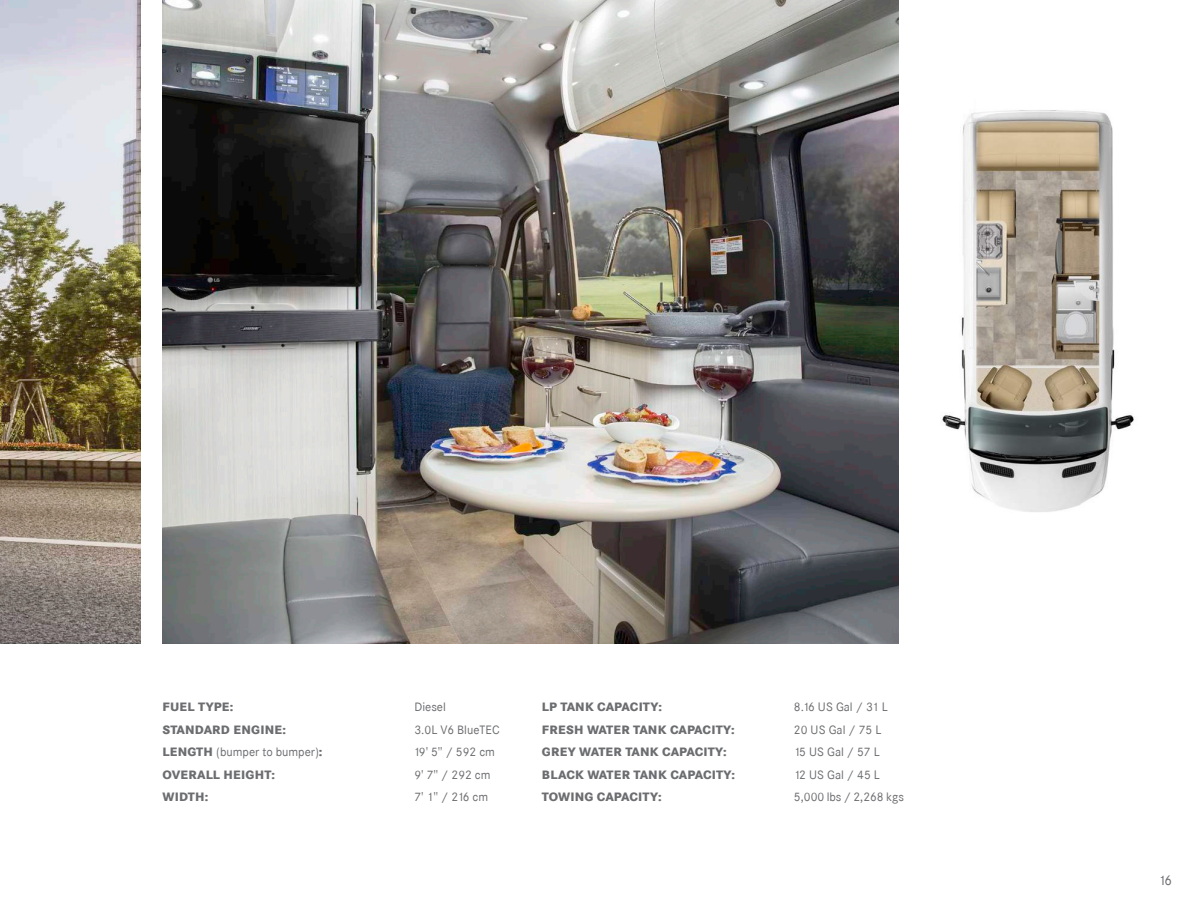
<style>
.page{position:relative;width:1188px;height:918px;background:#fff}
.page>*{position:absolute;margin:0;border:0;box-sizing:border-box;transform-origin:0 0}
.t1{font:13.5px "Corporate SBQ";color:#6c6d70}
.t2{font:12px "Corporate SBQ";color:#6c6d70}
.t3{font:800 12px "Corporate SBQ";letter-spacing:.01em;color:#6c6d70}
.t4{font:800 12px "Corporate SBQ";letter-spacing:.03em;color:#6c6d70}
.s1{font-weight:800}
</style>
<div class="page">
<img style="left:0;top:0;width:140px;height:644px">
<img style="left:162px;top:0;width:737px;height:644px">
<img style="left:942px;top:110px;width:192px;height:402px">
<p class="t4" style="left:162px;top:699px;width:72px">FUEL TYPE:</p>
<p class="t2" style="left:414px;top:700px;width:33px">Diesel</p>
<p class="t3" style="left:162px;top:722px;width:125px">STANDARD ENGINE:</p>
<p class="t2" style="left:414px;top:722px;width:87px">3.0L V6 BlueTEC</p>
<p class="t2" style="left:162px;top:745px;width:162px"><span class="s1">LENGTH</span> (bumper to bumper)<span class="s1">:</span></p>
<p class="t2" style="left:414px;top:745px;width:83px">19' 5" / 592 cm</p>
<p class="t3" style="left:162px;top:767px;width:114px">OVERALL HEIGHT:</p>
<p class="t2" style="left:414px;top:767px;width:78px">9' 7" / 292 cm</p>
<p class="t3" style="left:162px;top:789px;width:47px">WIDTH:</p>
<p class="t2" style="left:414px;top:790px;width:75px">7' 1" / 216 cm</p>
<p class="t3" style="left:542px;top:699px;width:121px">LP TANK CAPACITY:</p>
<p class="t2" style="left:794px;top:700px;width:95px">8.16 US Gal / 31 L</p>
<p class="t3" style="left:542px;top:722px;width:194px">FRESH WATER TANK CAPACITY:</p>
<p class="t2" style="left:794px;top:722px;width:89px">20 US Gal / 75 L</p>
<p class="t3" style="left:542px;top:744px;width:186px">GREY WATER TANK CAPACITY:</p>
<p class="t2" style="left:794px;top:745px;width:87px">15 US Gal / 57 L</p>
<p class="t3" style="left:542px;top:767px;width:195px">BLACK WATER TANK CAPACITY:</p>
<p class="t2" style="left:794px;top:767px;width:87px">12 US Gal / 45 L</p>
<p class="t3" style="left:542px;top:789px;width:121px">TOWING CAPACITY:</p>
<p class="t2" style="left:794px;top:790px;width:111px">5,000 lbs / 2,268 kgs</p>
<p class="t1" style="left:1159px;top:872px;width:15px">16</p>
</div>
